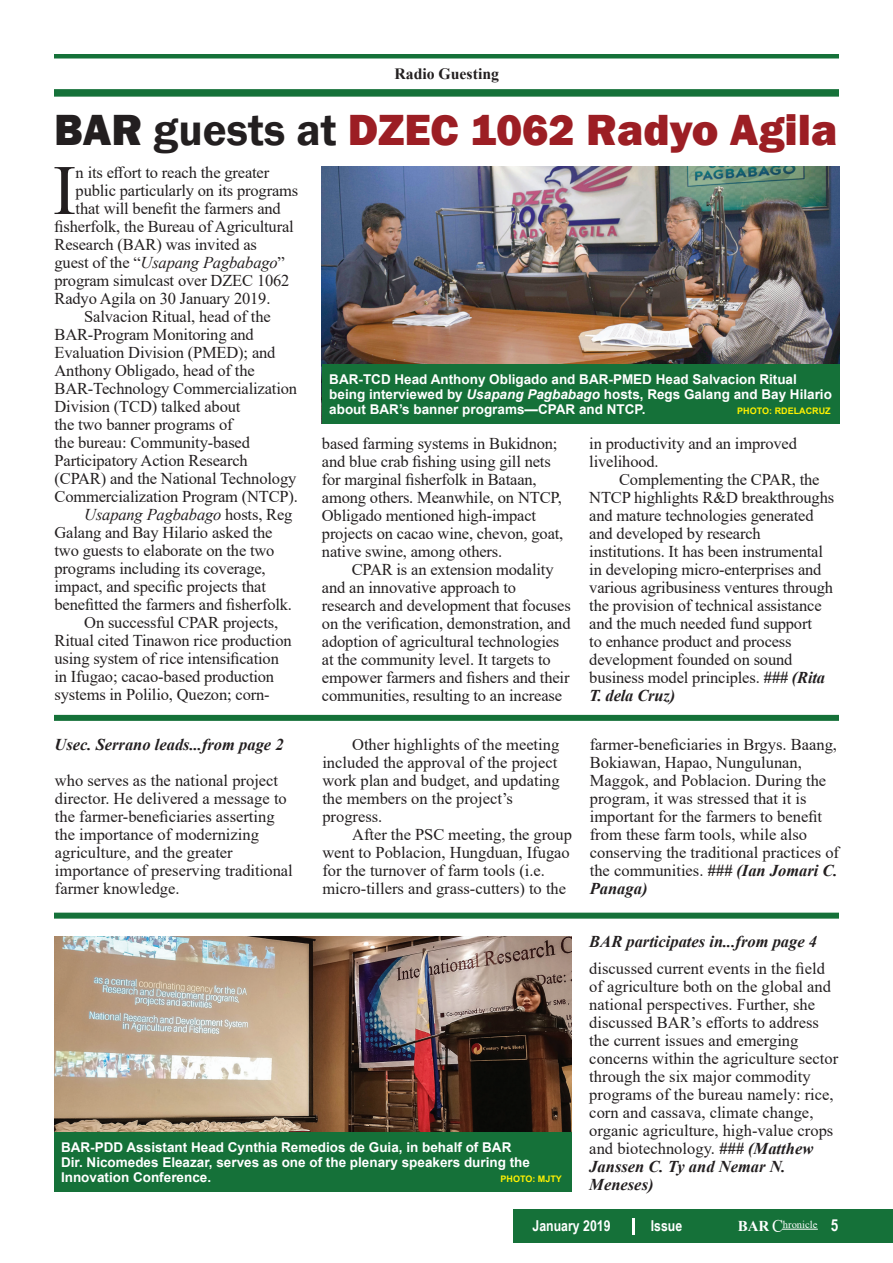
<style>
.page{position:relative;width:893px;height:1263px;background:#fff}
.page>*{position:absolute;margin:0;border:0;box-sizing:border-box;transform-origin:0 0}
.t1{font:70.8px "Times New Roman";color:#231f20}
.t2{font:800 44.85px "Franklin Gothic";color:#9c1e24}
.t3{font:16.5px/18px "Times New Roman";letter-spacing:-.01em;color:#231f20}
.t4{font:italic 700 16.5px "Times New Roman";color:#231f20}
.t5{font:italic 16.5px "Times New Roman";letter-spacing:-.01em;color:#231f20}
.t6{font:700 15.75px "Times New Roman";color:#231f20}
.t7{font:700 15px "Arial Narrow";color:#fff}
.t8{font:700 13.5px/15px "Arial";color:#fff}
.t9{font:10.5px "Times New Roman";color:#fff}
.t10{font:700 9px "Arial";color:#fff101}
.s1{color:#231f20}
.s2{font-weight:600;color:#231f20}
.s3{font-style:normal}
.s4{font-style:italic}
.s5{font-weight:700;font-style:italic}
.s6{font-weight:700;font-size:15px}
.s7{font-size:18.15px}
.s8{font-family:"Arial Narrow";font-weight:700;font-size:16.5px}
</style>
<div class="page">
<div style="left:513px;top:1209px;width:380px;height:33px;background:#157139"></div>
<div style="left:54px;top:54px;width:785px;height:5px;background:#157139"></div>
<div style="left:54px;top:89px;width:785px;height:8px;background:#157139"></div>
<hr style="left:782px;top:1229px;width:36px;height:1px;background:#fff">
<svg style="left:633px;top:1218px;width:1px;height:17px"></svg>
<img style="left:54px;top:936px;width:517px;height:196px">
<img style="left:322px;top:167px;width:518px;height:197px">
<div style="left:322px;top:364px;width:518px;height:60px;background:#157139"></div>
<div style="left:54px;top:1132px;width:517px;height:60px;background:#157139"></div>
<div style="left:54px;top:715px;width:785px;height:6px;background:#157139"></div>
<div style="left:54px;top:913px;width:785px;height:6px;background:#157139"></div>
<p class="t6" style="left:394px;top:63px;width:106px">Radio Guesting</p>
<h2 class="t2" style="left:54px;top:101px;width:785px"><span class="s1">BAR</span> <span class="s2">guests at</span> DZEC 1062 Radyo Agila</h2>
<h1 class="t1" style="left:53px;top:140px;width:25px">I</h1>
<p class="t3" style="left:76px;top:163px;width:195px">n its effort to reach the greater</p>
<p class="t3" style="left:76px;top:181px;width:224px">public particularly on its programs</p>
<p class="t3" style="left:76px;top:199px;width:207px">that will benefit the farmers and</p>
<p class="t3" style="left:55px;top:217px;width:241px">fisherfolk, the Bureau of Agricultural</p>
<p class="t3" style="left:55px;top:235px;width:204px">Research (BAR) was invited as</p>
<p class="t5" style="left:55px;top:251px;width:232px"><span class="s3">guest of the “</span>Usapang Pagbabago<span class="s3">”</span></p>
<p class="t3" style="left:55px;top:271px;width:237px">program simulcast over DZEC 1062</p>
<p class="t3" style="left:55px;top:289px;width:217px">Radyo Agila on 30 January 2019.</p>
<p class="t3" style="left:84px;top:307px;width:188px">Salvacion Ritual, head of the</p>
<p class="t3" style="left:55px;top:325px;width:201px">BAR-Program Monitoring and</p>
<p class="t3" style="left:55px;top:343px;width:223px">Evaluation Division (PMED); and</p>
<p class="t3" style="left:55px;top:361px;width:202px">Anthony Obligado, head of the</p>
<p class="t3" style="left:55px;top:379px;width:244px">BAR-Technology Commercialization</p>
<p class="t3" style="left:55px;top:397px;width:187px">Division (TCD) talked about</p>
<p class="t3" style="left:55px;top:415px;width:180px">the two banner programs of</p>
<p class="t3" style="left:55px;top:433px;width:197px">the bureau: Community-based</p>
<p class="t3" style="left:55px;top:451px;width:195px">Participatory Action Research</p>
<p class="t3" style="left:55px;top:469px;width:243px">(CPAR) and the National Technology</p>
<p class="t3" style="left:55px;top:487px;width:245px">Commercialization Program (NTCP).</p>
<p class="t5" style="left:84px;top:503px;width:210px">Usapang Pagbabago <span class="s3">hosts, Reg</span></p>
<p class="t3" style="left:55px;top:523px;width:220px">Galang and Bay Hilario asked the</p>
<p class="t3" style="left:55px;top:541px;width:222px">two guests to elaborate on the two</p>
<p class="t3" style="left:55px;top:559px;width:213px">programs including its coverage,</p>
<p class="t3" style="left:55px;top:577px;width:213px">impact, and specific projects that</p>
<p class="t3" style="left:55px;top:595px;width:239px">benefitted the farmers and fisherfolk.</p>
<p class="t3" style="left:84px;top:613px;width:195px">On successful CPAR projects,</p>
<p class="t3" style="left:55px;top:631px;width:239px">Ritual cited Tinawon rice production</p>
<p class="t3" style="left:55px;top:649px;width:226px">using system of rice intensification</p>
<p class="t3" style="left:55px;top:667px;width:221px">in Ifugao; cacao-based production</p>
<p class="t3" style="left:55px;top:685px;width:217px">systems in Polilio, Quezon; corn-</p>
<p class="t4" style="left:54px;top:733px;width:231px">Usec. Serrano leads...from page 2</p>
<p class="t3" style="left:55px;top:771px;width:239px">who serves as the national project director. He delivered a message to the farmer-beneficiaries asserting the importance of modernizing agriculture, and the greater importance of preserving traditional farmer knowledge.</p>
<p class="t8" style="left:329px;top:372px;width:504px">BAR-TCD Head Anthony Obligado and BAR-PMED Head Salvacion Ritual being interviewed by <span class="s4">Usapang Pagbabago</span> hosts, Regs Galang and Bay Hilario about BAR’s banner programs—CPAR and NTCP.</p>
<p class="t10" style="left:737px;top:405px;width:95px">PHOTO: RDELACRUZ</p>
<p class="t3" style="left:322px;top:434px;width:243px">based farming systems in Bukidnon; and blue crab fishing using gill nets for marginal fisherfolk in Bataan, among others. Meanwhile, on NTCP, Obligado mentioned high-impact projects on cacao wine, chevon, goat, native swine, among others.</p>
<p class="t3" style="left:322px;top:560px;width:250px;text-indent:30px">CPAR is an extension modality and an innovative approach to research and development that focuses on the verification, demonstration, and adoption of agricultural technologies at the community level. It targets to empower farmers and fishers and their communities, resulting to an increase</p>
<p class="t3" style="left:322px;top:735px;width:239px;text-indent:30px">Other highlights of the meeting included the approval of the project work plan and budget, and updating the members on the project’s progress.</p>
<p class="t3" style="left:322px;top:825px;width:251px;text-indent:30px">After the PSC meeting, the group went to Poblacion, Hungduan, Ifugao for the turnover of farm tools (i.e. micro-tillers and grass-cutters) to the</p>
<p class="t3" style="left:589px;top:434px;width:209px">in productivity and an improved livelihood.</p>
<p class="t3" style="left:589px;top:470px;width:246px;text-indent:30px">Complementing the CPAR, the<br>NTCP highlights R&amp;D breakthroughs and mature technologies generated and developed by research institutions. It has been instrumental in developing micro-enterprises and various agribusiness ventures through the provision of technical assistance and the much needed fund support<br>to enhance product and process development founded on sound business model principles. <span class="s5">### (Rita<br>T. dela Cruz)</span></p>
<p class="t3" style="left:590px;top:735px;width:251px">farmer-beneficiaries in Brgys. Baang,<br>Bokiawan, Hapao, Nungulunan,<br>Maggok, and Poblacion. During the program, it was stressed that it is important for the farmers to benefit from these farm tools, while also conserving the traditional practices of the communities. <span class="s5">### (Ian Jomari C.<br>Panaga)</span></p>
<p class="t4" style="left:589px;top:930px;width:229px">BAR participates in...from page 4</p>
<p class="t8" style="left:61px;top:1140px;width:470px">BAR-PDD Assistant Head Cynthia Remedios de Guia, in behalf of BAR<br>Dir. Nicomedes Eleazar, serves as one of the plenary speakers during the<br>Innovation Conference.</p>
<p class="t10" style="left:501px;top:1173px;width:63px">PHOTO: MJTY</p>
<p class="t3" style="left:589px;top:959px;width:250px">discussed current events in the field of agriculture both on the global and national perspectives. Further, she discussed BAR’s efforts to address the current issues and emerging concerns within the agriculture sector through the six major commodity programs of the bureau namely: rice, corn and cassava, climate change, organic agriculture, high-value crops and biotechnology. <span class="s5">### (Matthew Janssen C. Ty and Nemar N.<br>Meneses)</span></p>
<p class="t7" style="left:533px;top:1214px;width:79px">January 2019</p>
<p class="t7" style="left:651px;top:1214px;width:33px">Issue</p>
<p class="t9" style="left:738px;top:1217px;width:102px"><span class="s6">BAR</span> <span class="s7">C</span>hronicle <span class="s8">5</span></p>
</div>
